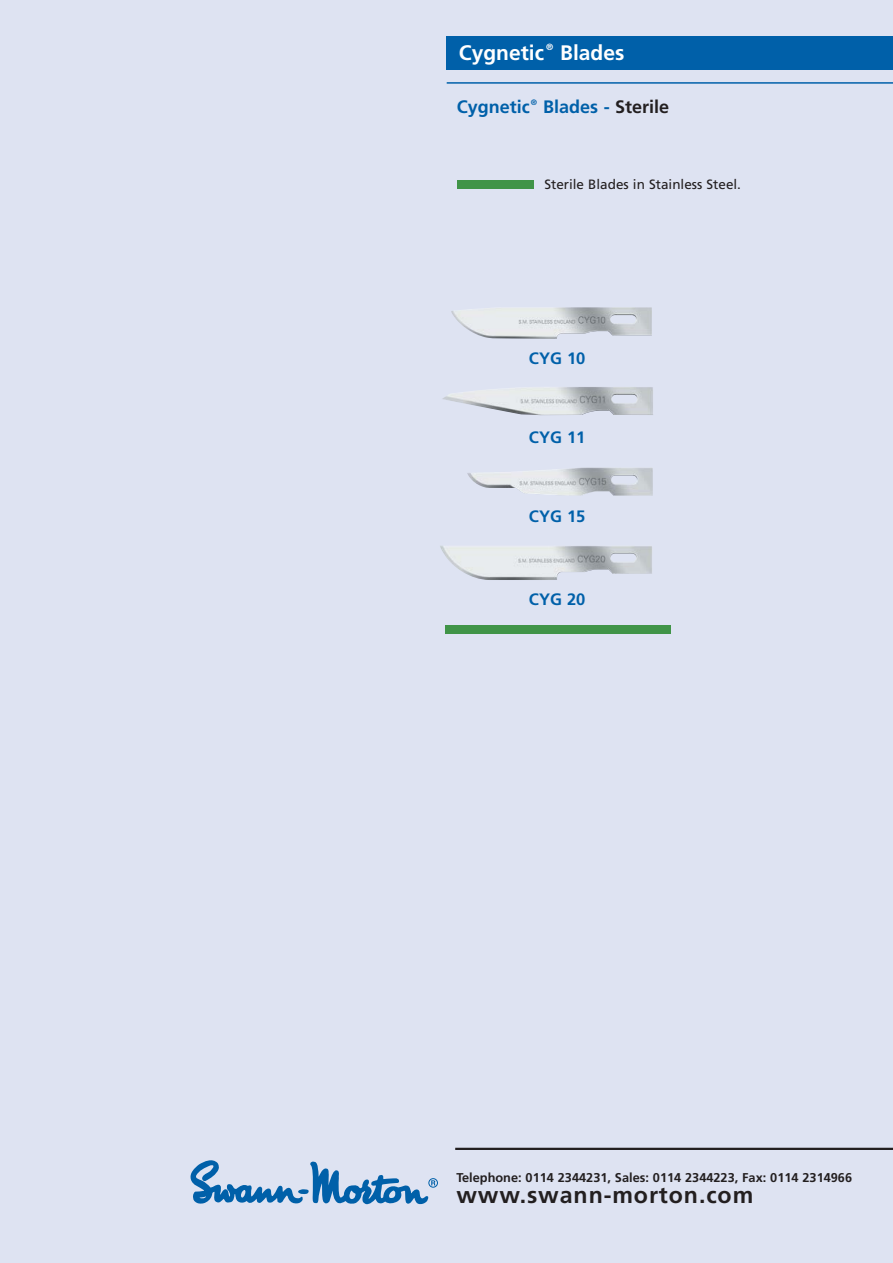
<style>
.page{position:relative;width:893px;height:1263px;background:#fff}
.page>*{position:absolute;margin:0;border:0;box-sizing:border-box;transform-origin:0 0}
.t1{font:700 23.25px "Frutiger";letter-spacing:.04em;color:#231f20}
.t2{font:700 21px "Frutiger";color:#fff}
.t3{font:700 18px "Frutiger";color:#0060a9}
.t4{font:700 16.5px "Frutiger";color:#0060a9}
.t5{font:13.5px "Frutiger";color:#231f20}
.t6{font:700 12.75px "Frutiger";color:#231f20}
.t7{font:700 9px "Frutiger";color:#fff}
.t8{font:700 7.8px "Frutiger";color:#0060a9}
.s1{color:#231f20}
</style>
<div class="page">
<div style="left:0;top:0;width:892px;height:1263px;background:#dee3f2"></div>
<hr style="left:446px;top:82px;width:446px;height:2px;background:#0060a9">
<div style="left:446px;top:36px;width:446px;height:34px;background:#0060a9"></div>
<div style="left:445px;top:625px;width:226px;height:9px;background:#409448"></div>
<div style="left:457px;top:180px;width:76px;height:8px;background:#409448"></div>
<img style="left:451px;top:307px;width:201px;height:32px">
<img style="left:440px;top:546px;width:212px;height:34px">
<img style="left:467px;top:467px;width:186px;height:29px">
<img style="left:442px;top:387px;width:211px;height:28px">
<hr style="left:455px;top:1148px;width:437px;height:2px;background:#231f20">
<div style="left:428px;top:1178px;width:10px;height:10px;border:1px solid #0060a9;border-radius:50%"></div>
<svg style="left:190px;top:1160px;width:245px;height:45px"></svg>
<h2 class="t2" style="left:459px;top:44px;width:87px">Cygnetic</h2>
<p class="t7" style="left:546px;top:44px;width:9px">®</p>
<h2 class="t2" style="left:560px;top:44px;width:66px">Blades</h2>
<h3 class="t3" style="left:456px;top:99px;width:74px">Cygnetic</h3>
<p class="t8" style="left:531px;top:99px;width:8px">®</p>
<h3 class="t3" style="left:543px;top:99px;width:128px">Blades - <span class="s1">Sterile</span></h3>
<p class="t5" style="left:544px;top:179px;width:198px">Sterile Blades in Stainless Steel.</p>
<p class="t4" style="left:529px;top:351px;width:58px">CYG 10</p>
<p class="t4" style="left:529px;top:431px;width:58px">CYG 11</p>
<p class="t4" style="left:529px;top:510px;width:58px">CYG 15</p>
<p class="t4" style="left:529px;top:592px;width:58px">CYG 20</p>
<p class="t6" style="left:456px;top:1172px;width:397px">Telephone: 0114 2344231, Sales: 0114 2344223, Fax: 0114 2314966</p>
<h1 class="t1" style="left:456px;top:1186px;width:298px">www.swann-morton.com</h1>
</div>
